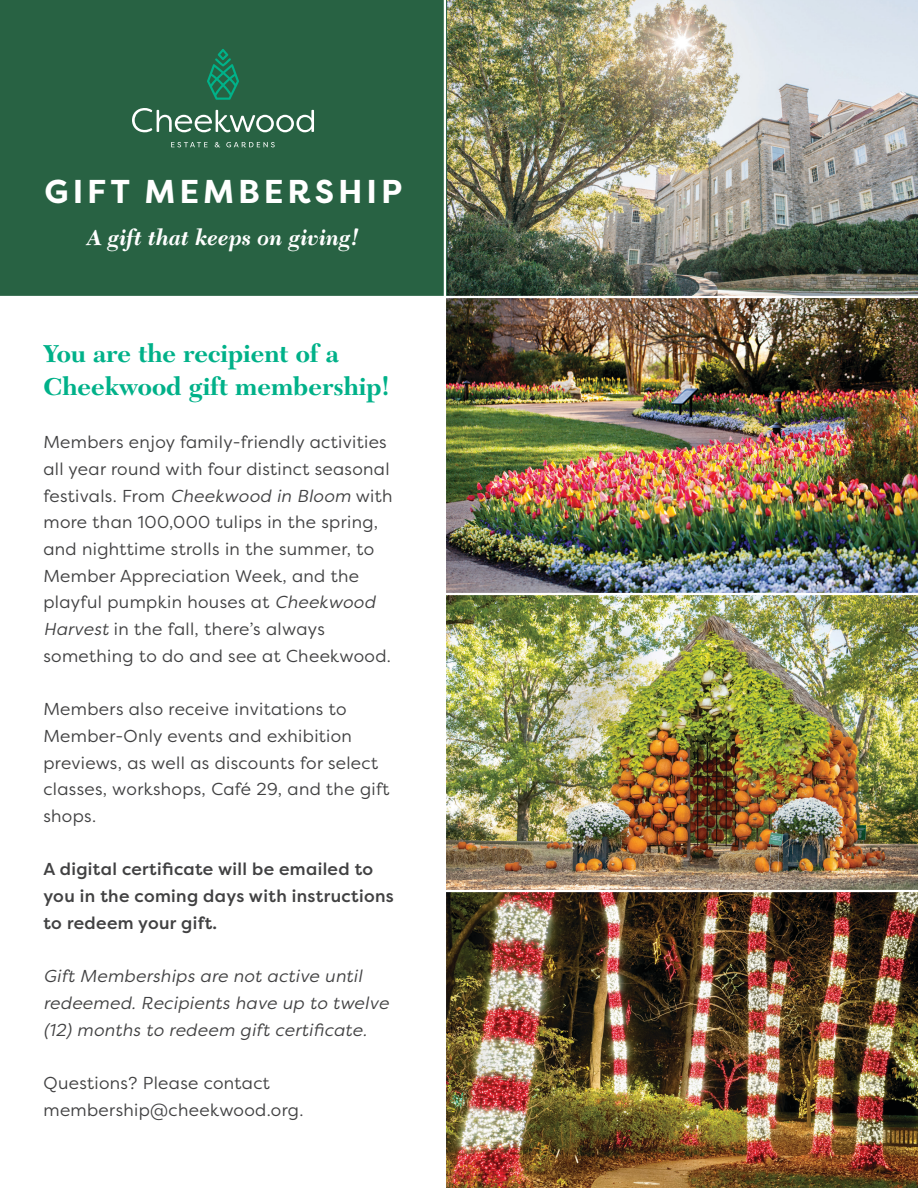
<style>
.page{position:relative;width:918px;height:1188px;background:#fff}
.page>*{position:absolute;margin:0;border:0;box-sizing:border-box;transform-origin:0 0}
.t1{font:700 33px "Filson Pro";letter-spacing:.12em;color:#fff}
.t2{font:700 25.5px/33px "New Caledonia LT Std";color:#00b189}
.t3{font:italic 700 22.5px "New Caledonia LT Std";color:#fff}
.t4{font:17.25px/26.7px "Filson Pro";letter-spacing:.02em;color:#414142}
.t5{font:italic 17.25px/26.7px "Filson Pro";letter-spacing:.02em;color:#414142}
.t6{font:500 17.25px/26.7px "Filson Pro";letter-spacing:.02em;color:#414142}
.s1{font-style:italic}
</style>
<div class="page">
<img style="left:446px;top:0;width:472px;height:1188px">
<div style="left:0;top:0;width:446px;height:297px;background:#286243"></div>
<hr style="left:444px;top:0;width:2px;height:1188px;background:#fff">
<hr style="left:0;top:296px;width:918px;height:2px;background:#fff">
<hr style="left:405px;top:593px;width:513px;height:2px;background:#fff">
<hr style="left:405px;top:890px;width:513px;height:2px;background:#fff">
<svg style="left:207px;top:49px;width:32px;height:51px"></svg>
<svg style="left:132px;top:108px;width:182px;height:24px"></svg>
<svg style="left:171px;top:142px;width:37px;height:5px"></svg>
<svg style="left:215px;top:142px;width:5px;height:5px"></svg>
<svg style="left:226px;top:142px;width:49px;height:5px"></svg>
<p class="t1" style="left:45px;top:170px;width:359px">GIFT MEMBERSHIP</p>
<p class="t3" style="left:87px;top:225px;width:274px">A gift that keeps on giving!</p>
<p class="t2" style="left:43px;top:337px;width:348px">You are the recipient of a<br>Cheekwood gift membership!</p>
<p class="t4" style="left:43px;top:428px;width:351px">Members enjoy family-friendly activities all year round with four distinct seasonal festivals. From <span class="s1">Cheekwood in Bloom</span> with more than 100,000 tulips in the spring, and nighttime strolls in the summer, to Member Appreciation Week, and the playful pumpkin houses at <span class="s1">Cheekwood Harvest</span> in the fall, there’s always something to do and see at Cheekwood.</p>
<p class="t4" style="left:43px;top:695px;width:348px">Members also receive invitations to<br>Member-Only events and exhibition previews, as well as discounts for select classes, workshops, Café 29, and the gift shops.</p>
<p class="t6" style="left:43px;top:856px;width:352px">A digital certificate will be emailed to you in the coming days with instructions to redeem your gift.</p>
<p class="t5" style="left:43px;top:962px;width:347px">Gift Memberships are not active until redeemed. Recipients have up to twelve (12) months to redeem gift certificate.</p>
<p class="t4" style="left:43px;top:1069px;width:228px">Questions? Please contact</p>
<p class="t4" style="left:43px;top:1096px;width:261px">membership@cheekwood.org.</p>
</div>
